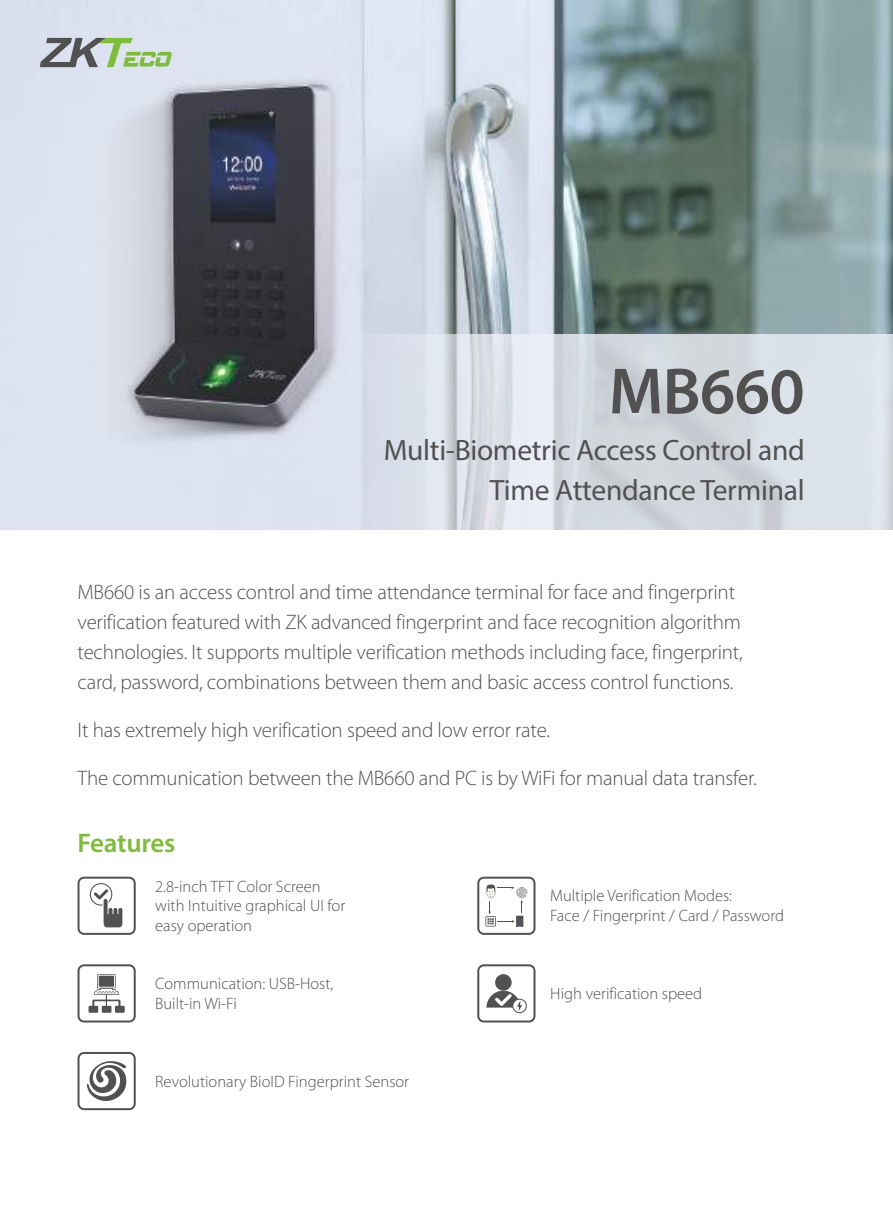
<style>
.page{position:relative;width:893px;height:1212px;background:#fff}
.page>*{position:absolute;margin:0;border:0;box-sizing:border-box;transform-origin:0 0}
.t1{font:600 66px "Myriad Pro";letter-spacing:-.01em;color:#525152}
.t2{font:29.55px/40.3px "Myriad Pro";letter-spacing:-.01em;color:#525152;text-align:right}
.t3{font:600 27px "Myriad Pro";letter-spacing:-.01em;color:#7dbe37}
.t4{font:300 21px/30px "Myriad Pro";letter-spacing:-.01em;color:#525152}
.t5{font:300 16.5px/19.8px "Myriad Pro";color:#525152}
</style>
<div class="page">
<img style="left:0;top:0;width:893px;height:334px">
<svg style="left:0;top:334px;width:893px;height:195px;fill:#dbe1ea"></svg>
<svg style="left:40px;top:38px;width:132px;height:29px"></svg>
<svg style="left:78px;top:877px;width:58px;height:58px"></svg>
<svg style="left:78px;top:964px;width:58px;height:58px"></svg>
<svg style="left:477px;top:877px;width:58px;height:58px"></svg>
<svg style="left:78px;top:1052px;width:58px;height:58px"></svg>
<svg style="left:477px;top:964px;width:58px;height:58px"></svg>
<h1 class="t1" style="left:609px;top:349px;width:198px">MB660</h1>
<h2 class="t2" style="left:384px;top:429px;width:423px">Multi-Biometric Access Control and<br>Time Attendance Terminal</h2>
<p class="t4" style="left:78px;top:577px;width:667px">MB660 is an access control and time attendance terminal for face and fingerprint verification featured with ZK advanced fingerprint and face recognition algorithm technologies. It supports multiple verification methods including face, fingerprint, card, password, combinations between them and basic access control functions.</p>
<p class="t4" style="left:78px;top:715px;width:474px">It has extremely high verification speed and low error rate.</p>
<p class="t4" style="left:78px;top:763px;width:681px">The communication between the MB660 and PC is by WiFi for manual data transfer.</p>
<p class="t3" style="left:78px;top:826px;width:99px">Features</p>
<p class="t5" style="left:155px;top:876px;width:192px">2.8-inch TFT Color Screen with Intuitive graphical UI for easy operation</p>
<p class="t5" style="left:550px;top:886px;width:235px">Multiple Verification Modes:<br>Face / Fingerprint / Card / Password</p>
<p class="t5" style="left:155px;top:973px;width:180px">Communication: USB-Host,<br>Built-in Wi-Fi</p>
<p class="t5" style="left:155px;top:1071px;width:255px">Revolutionary BioID Fingerprint Sensor</p>
<p class="t5" style="left:550px;top:983px;width:153px">High verification speed</p>
</div>
